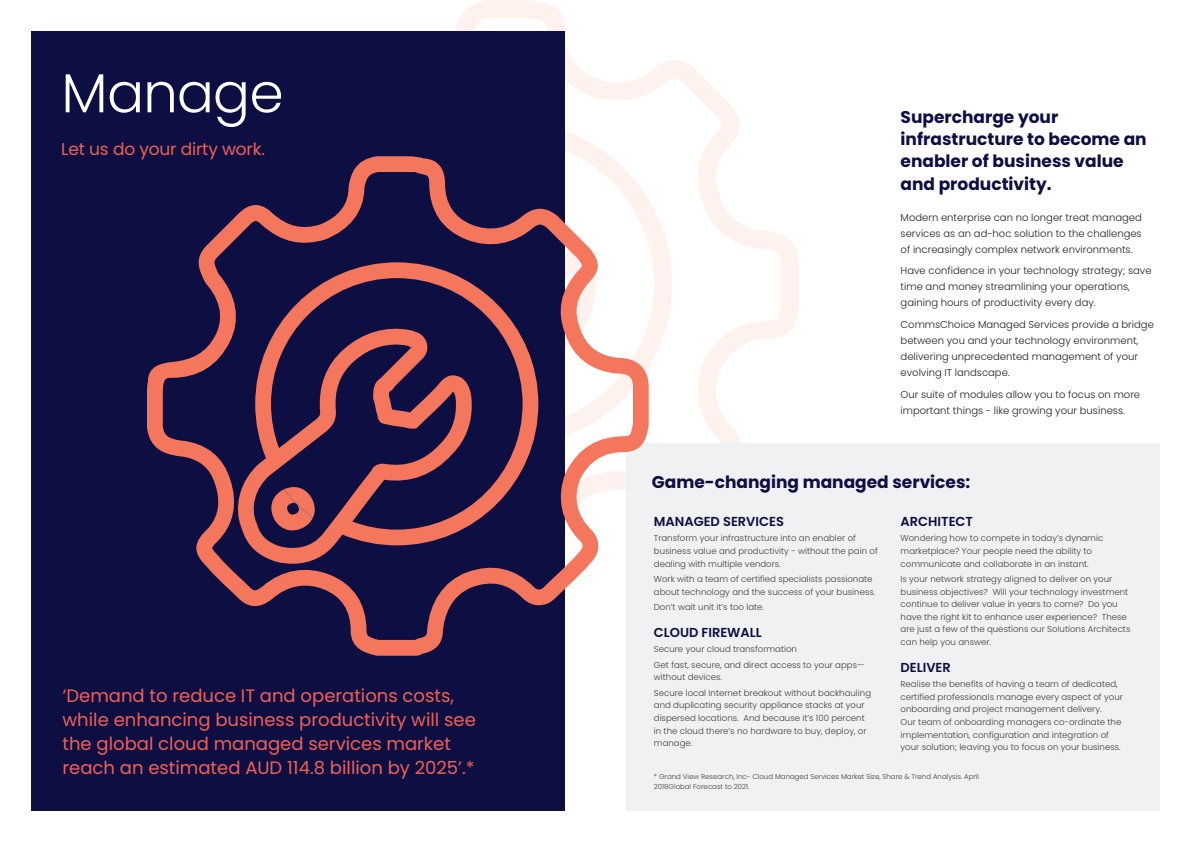
<style>
.page{position:relative;width:1191px;height:842px;background:#fff}
.page>*{position:absolute;margin:0;border:0;box-sizing:border-box;transform-origin:0 0}
.t1{font:300 55px "Poppins";letter-spacing:-.02em;color:#fff}
.t2{font:18px/24px "Poppins";color:#f16059}
.t3{font:700 17px/22.2px "Poppins";color:#0d0e41}
.t4{font:17px "Poppins";letter-spacing:-.01em;color:#f16059}
.t5{font:600 13px "Poppins";color:#0d0e41}
.t6{font:300 10px/16px "Poppins";color:#231f20}
.t7{font:300 8.6px/12.6px "Poppins";color:#3e3e3f}
.t8{font:300 7px/9.7px "Poppins";color:#3e3e3f}
</style>
<div class="page">
<svg style="left:456px;top:0;width:342px;height:444px"></svg>
<svg style="left:564px;top:121px;width:108px;height:323px"></svg>
<div style="left:626px;top:444px;width:533px;height:367px;background:#f0f1f2"></div>
<div style="left:31px;top:31px;width:533px;height:780px;background:#0d0e41"></div>
<svg style="left:147px;top:156px;width:501px;height:500px"></svg>
<svg style="left:233px;top:262px;width:305px;height:302px"></svg>
<h1 class="t1" style="left:61px;top:61px;width:224px">Manage</h1>
<h3 class="t4" style="left:61px;top:139px;width:205px">Let us do your dirty work.</h3>
<h2 class="t2" style="left:63px;top:683px;width:415px">‘Demand to reduce IT and operations costs, while enhancing business productivity will see the global cloud managed services market reach an estimated AUD 114.8 billion by 2025’.*</h2>
<h3 class="t3" style="left:900px;top:106px;width:248px">Supercharge your infrastructure to become an enabler of business value and productivity.</h3>
<p class="t6" style="left:900px;top:209px;width:243px;text-align:justify">Modern enterprise can no longer treat managed services as an ad-hoc solution to the challenges of increasingly complex network environments.</p>
<p class="t6" style="left:900px;top:263px;width:252px">Have confidence in your technology strategy; save time and money streamlining your operations, gaining hours of productivity every day.</p>
<p class="t6" style="left:900px;top:317px;width:255px">CommsChoice Managed Services provide a bridge between you and your technology environment, delivering unprecedented management of your evolving IT landscape.</p>
<p class="t6" style="left:900px;top:386px;width:241px">Our suite of modules allow you to focus on more important things - like growing your business.</p>
<h3 class="t3" style="left:652px;top:471px;width:320px">Game-changing managed services:</h3>
<h3 class="t5" style="left:654px;top:514px;width:132px">MANAGED SERVICES</h3>
<p class="t7" style="left:654px;top:532px;width:225px">Transform your infrastructure into an enabler of business value and productivity - without the pain of dealing with multiple vendors.</p>
<p class="t7" style="left:654px;top:573px;width:223px">Work with a team of certified specialists passionate about technology and the success of your business.</p>
<p class="t7" style="left:654px;top:601px;width:112px">Don’t wait unit it’s too late.</p>
<h3 class="t5" style="left:654px;top:625px;width:109px">CLOUD FIREWALL</h3>
<p class="t7" style="left:654px;top:642px;width:212px;line-height:15.4px">Secure your cloud transformation<br>Get fast, secure, and direct access to your apps—</p>
<p class="t7" style="left:654px;top:670px;width:219px;line-height:15.4px">without devices.<br>Secure local Internet breakout without backhauling</p>
<p class="t7" style="left:654px;top:699px;width:214px">and duplicating security appliance stacks at your dispersed locations. And because it’s 100 percent in the cloud there’s no hardware to buy, deploy, or manage.</p>
<h3 class="t5" style="left:900px;top:514px;width:74px">ARCHITECT</h3>
<p class="t7" style="left:900px;top:532px;width:204px">Wondering how to compete in today’s dynamic marketplace? Your people need the ability to communicate and collaborate in an instant.</p>
<p class="t7" style="left:900px;top:573px;width:231px">Is your network strategy aligned to deliver on your business objectives? Will your technology investment continue to deliver value in years to come? Do you have the right kit to enhance user experience? These are just a few of the questions our Solutions Architects can help you answer.</p>
<h3 class="t5" style="left:900px;top:660px;width:52px">DELIVER</h3>
<p class="t7" style="left:900px;top:678px;width:224px">Realise the benefits of having a team of dedicated, certified professionals manage every aspect of your onboarding and project management delivery.<br>Our team of onboarding managers co-ordinate the implementation, configuration and integration of your solution; leaving you to focus on your business.</p>
<p class="t8" style="left:654px;top:772px;width:327px">* Grand View Research, Inc- Cloud Managed Services Market Size, Share &amp; Trend Analysis. April<br>2018Global Forecast to 2021.</p>
</div>
